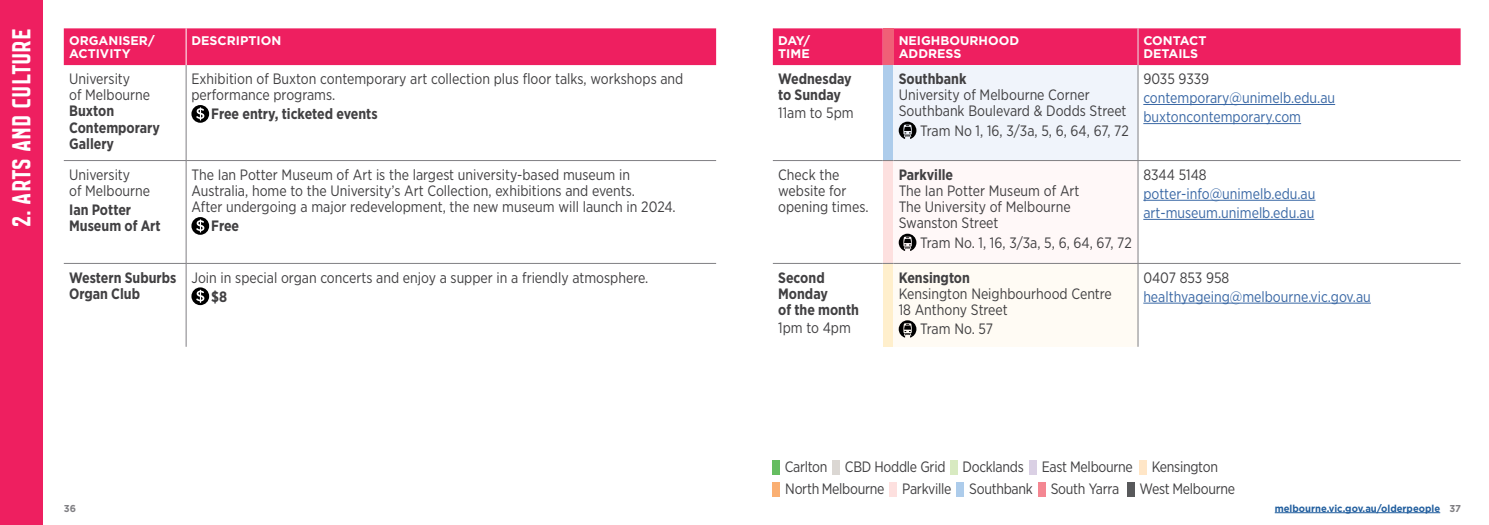
<style>
.page{position:relative;width:1489px;height:525px;background:#fff}
.page>*{position:absolute;margin:0;border:0;box-sizing:border-box;transform-origin:0 0}
.t1{font:27.5px "Co M";color:#fff}
.t2{font:15px/16.2px "Gotham Narrow";color:#414042;scale:.95 1}
.t3{font:700 15px/16.2px "Gotham Narrow";color:#414042;scale:.95 1}
.t4{font:15px/19.1px "Gotham Narrow";color:#3a68a5;scale:.95 1}
.t5{font:15px "Gotham Narrow";letter-spacing:-.02em;color:#414042;scale:.95 1}
.t6{font:700 12.5px/12.5px "Gotham";color:#fff}
.t7{font:700 10px "Gotham";color:#215e9e;scale:.95 1}
.t8{font:700 10px "Gotham";color:#807f83;scale:.95 1}
.s1{color:#807f83}
</style>
<div class="page">
<div style="left:0;top:0;width:43px;height:524px;background:#ee1f60"></div>
<div style="left:64px;top:28px;width:652px;height:37px;background:#ee1f60"></div>
<hr style="left:186px;top:65px;width:1px;height:95px;background:#807f83">
<hr style="left:186px;top:161px;width:1px;height:102px;background:#807f83">
<hr style="left:186px;top:263px;width:1px;height:83px;background:#807f83">
<hr style="left:186px;top:28px;width:1px;height:37px;background:#fff">
<hr style="left:64px;top:263px;width:122px;height:1px;background:#807f83">
<hr style="left:186px;top:263px;width:530px;height:1px;background:#807f83">
<hr style="left:64px;top:160px;width:122px;height:1px;background:#807f83">
<hr style="left:186px;top:160px;width:530px;height:1px;background:#807f83">
<svg style="left:191px;top:105px;width:18px;height:18px"></svg>
<svg style="left:191px;top:217px;width:18px;height:18px"></svg>
<svg style="left:191px;top:287px;width:18px;height:18px"></svg>
<div style="left:772px;top:28px;width:688px;height:37px;background:#ee1f60"></div>
<div style="left:882px;top:28px;width:11px;height:37px;background:#f05f77"></div>
<div style="left:882px;top:65px;width:11px;height:95px;background:#adcceb"></div>
<div style="left:893px;top:65px;width:244px;height:95px;background:#f0f4fb"></div>
<div style="left:882px;top:160px;width:11px;height:103px;background:#fde0df"></div>
<div style="left:893px;top:160px;width:244px;height:103px;background:#fff8f8"></div>
<div style="left:882px;top:263px;width:11px;height:83px;background:#ffefcc"></div>
<div style="left:893px;top:263px;width:244px;height:83px;background:#fffbf4"></div>
<hr style="left:1137px;top:28px;width:1px;height:37px;background:#e9e8ea">
<hr style="left:772px;top:263px;width:110px;height:1px;background:#807f83">
<hr style="left:893px;top:263px;width:244px;height:1px;background:#807f83">
<hr style="left:1137px;top:263px;width:323px;height:1px;background:#807f83">
<hr style="left:772px;top:160px;width:110px;height:1px;background:#807f83">
<hr style="left:893px;top:160px;width:244px;height:1px;background:#807f83">
<hr style="left:1137px;top:160px;width:323px;height:1px;background:#807f83">
<hr style="left:1137px;top:65px;width:1px;height:95px;background:#807f83">
<hr style="left:1137px;top:161px;width:1px;height:102px;background:#807f83">
<hr style="left:1137px;top:263px;width:1px;height:83px;background:#807f83">
<svg style="left:898px;top:122px;width:18px;height:17px"></svg>
<hr style="left:1143px;top:104px;width:191px;height:1px;background:#3a68a5">
<hr style="left:1143px;top:123px;width:157px;height:1px;background:#3a68a5">
<svg style="left:898px;top:233px;width:18px;height:18px"></svg>
<hr style="left:1143px;top:200px;width:172px;height:1px;background:#3a68a5">
<hr style="left:1143px;top:219px;width:171px;height:1px;background:#3a68a5">
<svg style="left:898px;top:320px;width:18px;height:17px"></svg>
<hr style="left:1143px;top:302px;width:227px;height:1px;background:#3a68a5">
<div style="left:956px;top:482px;width:7px;height:14px;background:#adcceb"></div>
<div style="left:832px;top:460px;width:7px;height:14px;background:#dbd7d3"></div>
<div style="left:772px;top:460px;width:8px;height:14px;background:#65bd60"></div>
<div style="left:889px;top:482px;width:7px;height:14px;background:#fde0df"></div>
<div style="left:1029px;top:460px;width:7px;height:14px;background:#dad0e4"></div>
<div style="left:1126px;top:482px;width:7px;height:14px;background:#58595b"></div>
<div style="left:1139px;top:460px;width:7px;height:14px;background:#ffe6c7"></div>
<div style="left:950px;top:460px;width:7px;height:14px;background:#d8eac1"></div>
<div style="left:1038px;top:482px;width:7px;height:14px;background:#f48792"></div>
<div style="left:772px;top:482px;width:8px;height:14px;background:#faaf72"></div>
<hr style="left:1274px;top:512px;width:165px;height:1px;background:#215e9e">
<h1 class="t1" style="left:6px;top:227px;width:200px;rotate:-90deg">2. ARTS AND CULTURE</h1>
<p class="t6" style="left:69px;top:35px;width:87px">ORGANISER/<br>ACTIVITY</p>
<p class="t6" style="left:191px;top:35px;width:91px">DESCRIPTION</p>
<p class="t2" style="left:191px;top:70px;width:519px">Exhibition of Buxton contemporary art collection plus floor talks, workshops and performance programs.</p>
<p class="t3" style="left:211px;top:106px;width:177px">Free entry, ticketed events</p>
<p class="t2" style="left:69px;top:70px;width:87px">University<br>of Melbourne</p>
<p class="t3" style="left:69px;top:103px;width:97px">Buxton<br>Contemporary<br>Gallery</p>
<p class="t2" style="left:191px;top:166px;width:511px">The Ian Potter Museum of Art is the largest university-based museum in<br>Australia, home to the University’s Art Collection, exhibitions and events.<br>After undergoing a major redevelopment, the new museum will launch in 2024.</p>
<p class="t3" style="left:211px;top:218px;width:31px">Free</p>
<p class="t2" style="left:69px;top:166px;width:87px">University<br>of Melbourne</p>
<p class="t3" style="left:69px;top:201px;width:98px">Ian Potter<br>Museum of Art</p>
<p class="t3" style="left:69px;top:269px;width:114px">Western Suburbs<br>Organ Club</p>
<p class="t2" style="left:191px;top:269px;width:482px">Join in special organ concerts and enjoy a supper in a friendly atmosphere.</p>
<p class="t3" style="left:211px;top:288px;width:18px">$8</p>
<p class="t6" style="left:778px;top:35px;width:33px">DAY/<br>TIME</p>
<p class="t6" style="left:898px;top:35px;width:122px">NEIGHBOURHOOD<br>ADDRESS</p>
<p class="t6" style="left:1143px;top:35px;width:65px">CONTACT<br>DETAILS</p>
<p class="t3" style="left:778px;top:70px;width:79px">Wednesday to Sunday</p>
<p class="t2" style="left:778px;top:104px;width:81px">11am to 5pm</p>
<p class="t3" style="left:898px;top:70px;width:73px">Southbank</p>
<p class="t2" style="left:898px;top:86px;width:241px">University of Melbourne Corner<br>Southbank Boulevard &amp; Dodds Street</p>
<p class="t2" style="left:920px;top:122px;width:221px">Tram No 1, 16, 3/3a, 5, 6, 64, 67, 72</p>
<p class="t2" style="left:1143px;top:70px;width:71px">9035 9339</p>
<p class="t4" style="left:1143px;top:88px;width:203px">contemporary@unimelb.edu.au buxtoncontemporary.com</p>
<p class="t2" style="left:778px;top:166px;width:97px">Check the website for opening times.</p>
<p class="t3" style="left:898px;top:166px;width:59px">Parkville</p>
<p class="t2" style="left:898px;top:182px;width:192px">The Ian Potter Museum of Art<br>The University of Melbourne<br>Swanston Street</p>
<p class="t2" style="left:920px;top:234px;width:224px">Tram No. 1, 16, 3/3a, 5, 6, 64, 67, 72</p>
<p class="t3" style="left:778px;top:269px;width:87px">Second<br>Monday<br>of the month</p>
<p class="t2" style="left:778px;top:319px;width:78px">1pm to 4pm</p>
<p class="t3" style="left:898px;top:269px;width:77px">Kensington</p>
<p class="t2" style="left:898px;top:285px;width:226px">Kensington Neighbourhood Centre<br>18 Anthony Street</p>
<p class="t2" style="left:920px;top:320px;width:78px">Tram No. 57</p>
<p class="t2" style="left:1143px;top:166px;width:68px">8344 5148</p>
<p class="t4" style="left:1143px;top:183px;width:183px">potter-info@unimelb.edu.au art-museum.unimelb.edu.au</p>
<p class="t2" style="left:1143px;top:269px;width:92px">0407 853 958</p>
<p class="t4" style="left:1143px;top:286px;width:241px">healthyageing@melbourne.vic.gov.au</p>
<p class="t5" style="left:784px;top:457px;width:171px">Carlton CBD Hoddle Grid</p>
<p class="t5" style="left:1041px;top:457px;width:97px">East Melbourne</p>
<p class="t5" style="left:902px;top:479px;width:53px">Parkville</p>
<p class="t5" style="left:1139px;top:479px;width:102px">West Melbourne</p>
<p class="t5" style="left:962px;top:457px;width:66px">Docklands</p>
<p class="t5" style="left:1151px;top:457px;width:71px">Kensington</p>
<p class="t5" style="left:785px;top:479px;width:106px">North Melbourne</p>
<p class="t5" style="left:1050px;top:479px;width:73px">South Yarra</p>
<p class="t5" style="left:969px;top:479px;width:69px">Southbank</p>
<p class="t8" style="left:64px;top:501px;width:14px">36</p>
<p class="t7" style="left:1274px;top:501px;width:198px">melbourne.vic.gov.au/olderpeople <span class="s1">37</span></p>
</div>
